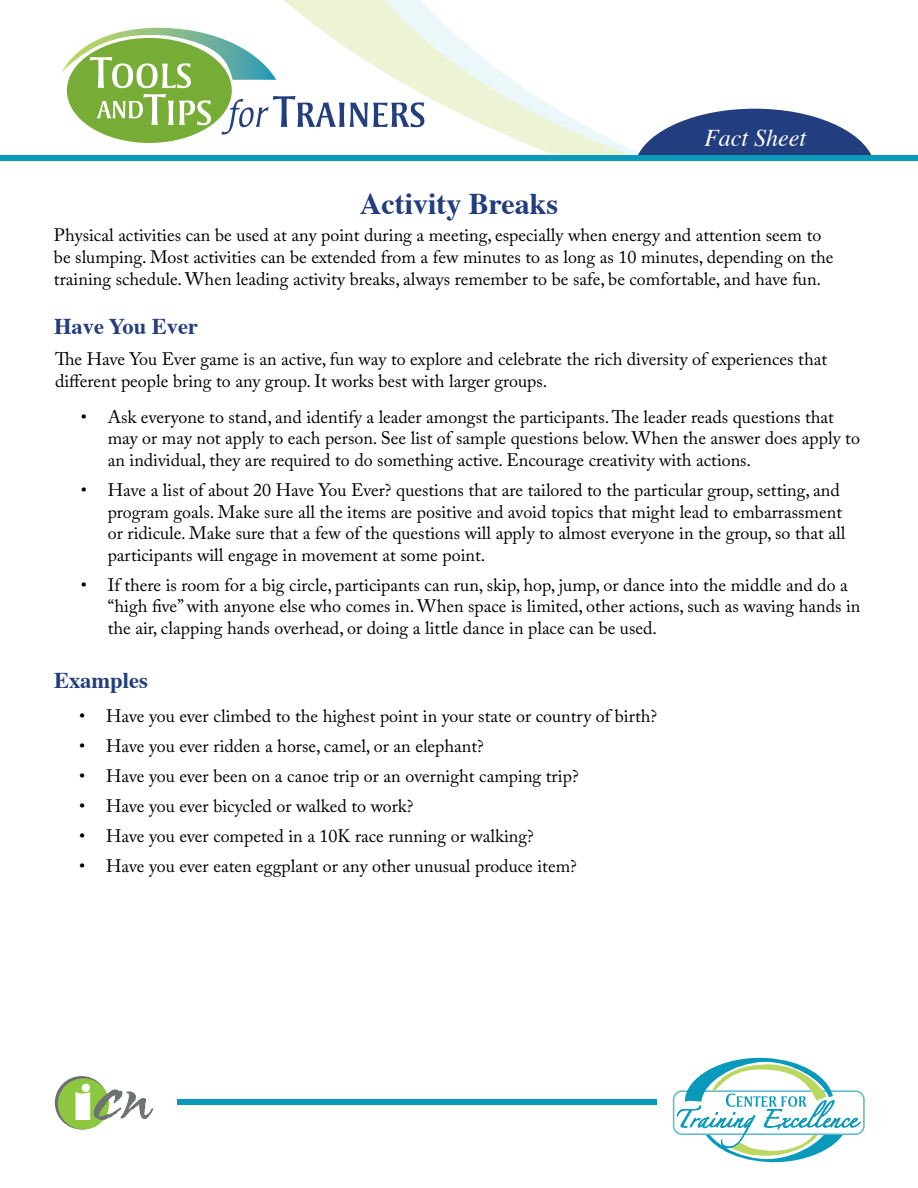
<style>
.page{position:relative;width:918px;height:1188px;background:#fff}
.page>*{position:absolute;margin:0;border:0;box-sizing:border-box;transform-origin:0 0}
.t1{font:800 48.45px "Gill Sans";color:#fff}
.t2{font:700 30px "Times";color:#223e7e}
.t3{font:italic 24px "Times";color:#fff}
.t4{font:700 22.5px "Times";color:#223e7e}
.t5{font:18px/21.6px "Adobe Caslon Pro";color:#000}
</style>
<div class="page">
<svg style="left:118px;top:0;width:518px;height:155px"></svg>
<svg style="left:636px;top:109px;width:236px;height:46px"></svg>
<div style="left:67px;top:38px;width:165px;height:105px;background:#77ad37;border-radius:50%"></div>
<svg style="left:221px;top:96px;width:203px;height:38px"></svg>
<svg style="left:62px;top:28px;width:214px;height:60px"></svg>
<svg style="left:97px;top:94px;width:114px;height:31px"></svg>
<div style="left:0;top:155px;width:918px;height:6px;background:#099abb"></div>
<svg style="left:676px;top:1057px;width:185px;height:106px"></svg>
<div style="left:178px;top:1099px;width:479px;height:6px;background:#099abb"></div>
<svg style="left:55px;top:1076px;width:53px;height:53px"></svg>
<div style="left:58px;top:1078px;width:51px;height:52px;background:#8dc63f;border-radius:50%"></div>
<svg style="left:94px;top:1090px;width:59px;height:30px"></svg>
<h2 class="t2" style="left:360px;top:175px;width:200px">Activity Breaks</h2>
<h3 class="t3" style="left:704px;top:117px;width:103px">Fact Sheet</h3>
<p class="t5" style="left:54px;top:224px;width:781px">Physical activities can be used at any point during a meeting, especially when energy and attention seem to be slumping. Most activities can be extended from a few minutes to as long as 10 minutes, depending on the training schedule. When leading activity breaks, always remember to be safe, be comfortable, and have fun.</p>
<p class="t4" style="left:54px;top:305px;width:146px">Have You Ever</p>
<p class="t5" style="left:55px;top:348px;width:774px">The Have You Ever game is an active, fun way to explore and celebrate the rich diversity of experiences that different people bring to any group. It works best with larger groups.</p>
<p class="t5" style="left:108px;top:406px;width:754px;text-indent:-27px">• Ask everyone to stand, and identify a leader amongst the participants. The leader reads questions that may or may not apply to each person. See list of sample questions below. When the answer does apply to an individual, they are required to do something active. Encourage creativity with actions.</p>
<p class="t5" style="left:108px;top:479px;width:739px;text-indent:-27px">• Have a list of about 20 Have You Ever? questions that are tailored to the particular group, setting, and program goals. Make sure all the items are positive and avoid topics that might lead to embarrassment or ridicule. Make sure that a few of the questions will apply to almost everyone in the group, so that all participants will engage in movement at some point.</p>
<p class="t5" style="left:108px;top:574px;width:754px;text-indent:-27px">• If there is room for a big circle, participants can run, skip, hop, jump, or dance into the middle and do a “high five” with anyone else who comes in. When space is limited, other actions, such as waving hands in the air, clapping hands overhead, or doing a little dance in place can be used.</p>
<p class="t4" style="left:54px;top:659px;width:95px">Examples</p>
<p class="t5" style="left:79px;top:705px;width:580px">• Have you ever climbed to the highest point in your state or country of birth?</p>
<p class="t5" style="left:79px;top:735px;width:406px">• Have you ever ridden a horse, camel, or an elephant?</p>
<p class="t5" style="left:79px;top:765px;width:501px">• Have you ever been on a canoe trip or an overnight camping trip?</p>
<p class="t5" style="left:79px;top:795px;width:336px">• Have you ever bicycled or walked to work?</p>
<p class="t5" style="left:79px;top:825px;width:456px">• Have you ever competed in a 10K race running or walking?</p>
<p class="t5" style="left:79px;top:855px;width:499px">• Have you ever eaten eggplant or any other unusual produce item?</p>
<h1 class="t1" style="left:73px;top:1065px;width:22px">i</h1>
</div>
